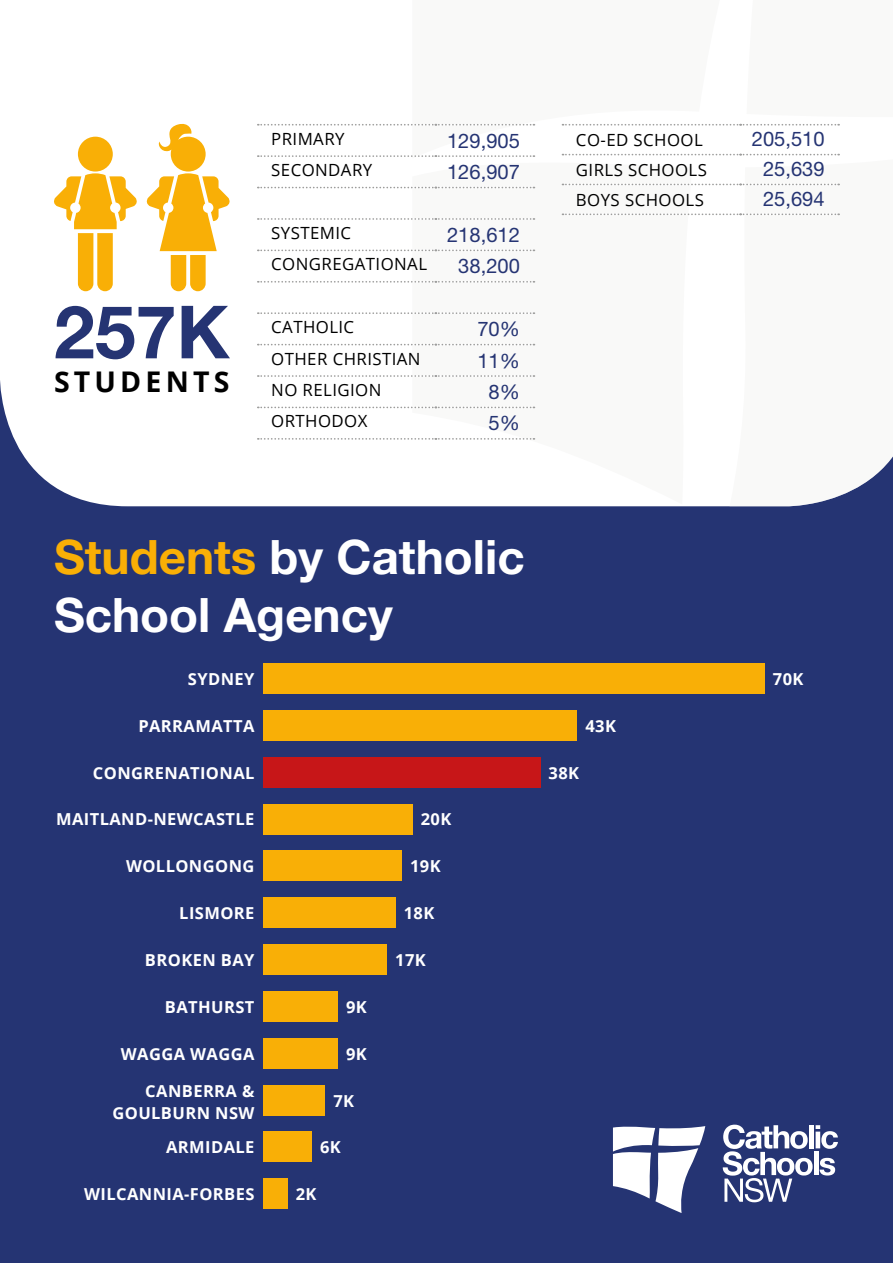
<style>
.page{position:relative;width:893px;height:1263px;background:#fff}
.page>*{position:absolute;margin:0;border:0;box-sizing:border-box;transform-origin:0 0}
.t1{font:700 73.5px "Helvetica Neue LT Std";color:#253473}
.t2{font:700 47.55px/57px "Helvetica Neue LT Std";color:#fff}
.t3{font:700 28.5px "Open Sans";letter-spacing:.145em;color:#000}
.t4{font:20.1px "Helvetica Neue LT Std";color:#253473}
.t5{font:16.8px "Open Sans";letter-spacing:.025em;color:#000}
.t6{font:700 16.5px/21.8px "Open Sans";letter-spacing:.025em;color:#fff;text-align:right}
.s1{color:#f9af06}
</style>
<div class="page">
<div style="left:0;top:286px;width:893px;height:977px;background:#253473"></div>
<div style="left:0;top:124px;width:725px;height:382px;background:#fff"></div>
<div style="left:725px;top:153px;width:168px;height:353px;background:#f9f9f8"></div>
<div style="left:412px;top:160px;width:280px;height:344px;background:#f9f9f8"></div>
<svg style="left:412px;top:123px;width:311px;height:36px"></svg>
<svg style="left:54px;top:137px;width:83px;height:154px"></svg>
<svg style="left:147px;top:123px;width:83px;height:168px"></svg>
<svg style="left:258px;top:124px;width:276px;height:2px"></svg>
<svg style="left:258px;top:155px;width:276px;height:2px"></svg>
<svg style="left:258px;top:187px;width:276px;height:1px"></svg>
<svg style="left:258px;top:218px;width:276px;height:2px"></svg>
<svg style="left:258px;top:250px;width:276px;height:1px"></svg>
<svg style="left:258px;top:281px;width:276px;height:2px"></svg>
<svg style="left:258px;top:312px;width:276px;height:2px"></svg>
<svg style="left:258px;top:344px;width:276px;height:1px"></svg>
<svg style="left:258px;top:375px;width:276px;height:2px"></svg>
<svg style="left:258px;top:407px;width:276px;height:1px"></svg>
<svg style="left:258px;top:438px;width:276px;height:2px"></svg>
<svg style="left:562px;top:123px;width:278px;height:3px"></svg>
<svg style="left:562px;top:154px;width:277px;height:1px"></svg>
<svg style="left:562px;top:184px;width:277px;height:1px"></svg>
<svg style="left:562px;top:213px;width:277px;height:2px"></svg>
<div style="left:263px;top:663px;width:501px;height:31px;background:#f9af06"></div>
<div style="left:263px;top:710px;width:314px;height:30px;background:#f9af06"></div>
<div style="left:263px;top:757px;width:277px;height:30px;background:#c71618"></div>
<div style="left:263px;top:804px;width:149px;height:30px;background:#f9af06"></div>
<div style="left:263px;top:851px;width:139px;height:30px;background:#f9af06"></div>
<div style="left:263px;top:898px;width:132px;height:30px;background:#f9af06"></div>
<div style="left:263px;top:944px;width:124px;height:31px;background:#f9af06"></div>
<div style="left:263px;top:991px;width:75px;height:30px;background:#f9af06"></div>
<div style="left:263px;top:1038px;width:75px;height:30px;background:#f9af06"></div>
<div style="left:263px;top:1085px;width:62px;height:30px;background:#f9af06"></div>
<div style="left:263px;top:1132px;width:48px;height:30px;background:#f9af06"></div>
<div style="left:263px;top:1179px;width:24px;height:30px;background:#f9af06"></div>
<svg style="left:723px;top:1125px;width:115px;height:77px"></svg>
<svg style="left:613px;top:1126px;width:92px;height:87px"></svg>
<h1 class="t1" style="left:54px;top:287px;width:177px">257K</h1>
<h3 class="t3" style="left:54px;top:361px;width:177px">STUDENTS</h3>
<p class="t5" style="left:271px;top:127px;width:75px">PRIMARY</p>
<p class="t4" style="left:447px;top:128px;width:74px">129,905</p>
<p class="t5" style="left:271px;top:159px;width:102px">SECONDARY</p>
<p class="t4" style="left:447px;top:160px;width:74px">126,907</p>
<p class="t5" style="left:271px;top:221px;width:81px">SYSTEMIC</p>
<p class="t4" style="left:447px;top:223px;width:74px">218,612</p>
<p class="t5" style="left:271px;top:253px;width:157px">CONGREGATIONAL</p>
<p class="t4" style="left:458px;top:254px;width:63px">38,200</p>
<p class="t5" style="left:271px;top:316px;width:84px">CATHOLIC</p>
<p class="t4" style="left:477px;top:317px;width:44px">70%</p>
<p class="t5" style="left:271px;top:347px;width:151px">OTHER CHRISTIAN</p>
<p class="t4" style="left:477px;top:348px;width:44px">11%</p>
<p class="t5" style="left:271px;top:378px;width:112px">NO RELIGION</p>
<p class="t4" style="left:489px;top:380px;width:33px">8%</p>
<p class="t5" style="left:271px;top:410px;width:98px">ORTHODOX</p>
<p class="t4" style="left:489px;top:411px;width:33px">5%</p>
<p class="t5" style="left:576px;top:128px;width:128px">CO-ED SCHOOL</p>
<p class="t4" style="left:752px;top:127px;width:74px">205,510</p>
<p class="t5" style="left:576px;top:158px;width:133px">GIRLS SCHOOLS</p>
<p class="t4" style="left:763px;top:157px;width:63px">25,639</p>
<p class="t5" style="left:576px;top:188px;width:129px">BOYS SCHOOLS</p>
<p class="t4" style="left:763px;top:187px;width:63px">25,694</p>
<h2 class="t2" style="left:54px;top:528px;width:472px"><span class="s1">Students</span> by Catholic<br>School Agency</h2>
<p class="t6" style="left:188px;top:667px;width:68px">SYDNEY</p>
<p class="t6" style="left:773px;top:667px;width:32px">70K</p>
<p class="t6" style="left:585px;top:714px;width:32px">43K</p>
<p class="t6" style="left:549px;top:761px;width:32px">38K</p>
<p class="t6" style="left:421px;top:808px;width:32px">20K</p>
<p class="t6" style="left:410px;top:855px;width:32px">19K</p>
<p class="t6" style="left:404px;top:902px;width:32px">18K</p>
<p class="t6" style="left:395px;top:949px;width:32px">17K</p>
<p class="t6" style="left:346px;top:995px;width:22px">9K</p>
<p class="t6" style="left:346px;top:1042px;width:22px">9K</p>
<p class="t6" style="left:333px;top:1089px;width:22px">7K</p>
<p class="t6" style="left:320px;top:1136px;width:22px">6K</p>
<p class="t6" style="left:296px;top:1183px;width:22px">2K</p>
<p class="t6" style="left:138px;top:714px;width:118px">PARRAMATTA</p>
<p class="t6" style="left:93px;top:761px;width:163px">CONGRENATIONAL</p>
<p class="t6" style="left:56px;top:808px;width:200px">MAITLAND-NEWCASTLE</p>
<p class="t6" style="left:126px;top:855px;width:130px">WOLLONGONG</p>
<p class="t6" style="left:179px;top:902px;width:77px">LISMORE</p>
<p class="t6" style="left:145px;top:949px;width:111px">BROKEN BAY</p>
<p class="t6" style="left:165px;top:995px;width:91px">BATHURST</p>
<p class="t6" style="left:121px;top:1042px;width:135px">WAGGA WAGGA</p>
<p class="t6" style="left:112px;top:1079px;width:144px">CANBERRA &amp;<br>GOULBURN NSW</p>
<p class="t6" style="left:166px;top:1136px;width:90px">ARMIDALE</p>
<p class="t6" style="left:84px;top:1183px;width:172px">WILCANNIA-FORBES</p>
</div>
